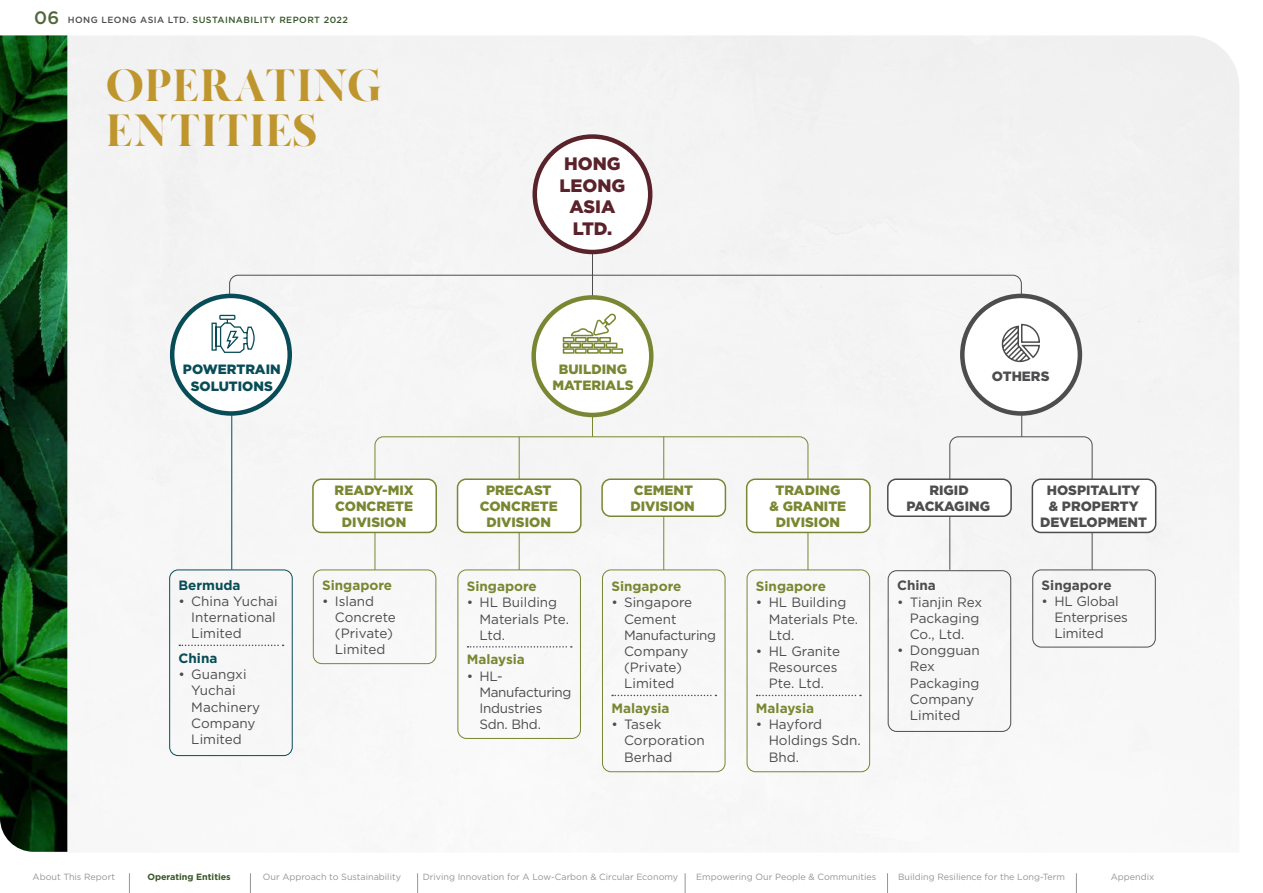
<style>
.page{position:relative;width:1263px;height:893px;background:#fff}
.page>*{position:absolute;margin:0;border:0;box-sizing:border-box;transform-origin:0 0}
.t1{font:900 45px/45px "MADE Canvas";letter-spacing:.02em;color:#bf962d}
.t2{font:900 18px/21.6px "Gotham";color:#5a222a;text-align:center}
.t3{font:13.5px/16.2px "Gotham";color:#4d4d4f}
.t4{font:900 13.5px/16.2px "Gotham";color:#788731;text-align:center}
.t5{font:700 13.5px "Gotham";color:#788731}
.t6{font:900 13.5px/16.2px "Gotham";color:#4d4d4f;text-align:center}
.t7{font:13.5px/16.2px "Gotham";letter-spacing:-.025em;color:#4d4d4f}
.t8{font:900 13.5px/16.2px "Gotham";color:#074c56;text-align:center}
.t9{font:700 13.5px "Gotham";color:#4d4d4f}
.t10{font:700 13.5px "Gotham";color:#074c56}
.t11{font:9px "Gotham";color:#939598}
.t12{font:500 9px "Gotham";letter-spacing:.05em;color:#385728}
.t13{font:700 9px "Gotham";color:#385728}
.s1{font-size:18px;color:#50673a}
.s2{color:#4d4d4f}
</style>
<div class="page">
<div style="left:67px;top:35px;width:1172px;height:817px;background:#f5f5f5"></div>
<img style="left:0;top:35px;width:67px;height:817px">
<svg style="left:229px;top:274px;width:793px;height:27px"></svg>
<hr style="left:592px;top:248px;width:1px;height:59px;background:#4d4d4f">
<hr style="left:231px;top:352px;width:1px;height:218px;background:#074c56">
<svg style="left:179px;top:645px;width:105px;height:1px"></svg>
<div style="left:169px;top:570px;width:124px;height:186px;border:1px solid #074c56;border-radius:9px"></div>
<hr style="left:592px;top:399px;width:1px;height:38px;background:#788731">
<div style="left:313px;top:570px;width:123px;height:94px;border:1px solid #788731;border-radius:9px"></div>
<svg style="left:467px;top:646px;width:105px;height:2px"></svg>
<div style="left:457px;top:570px;width:124px;height:169px;border:1px solid #788731;border-radius:9px"></div>
<svg style="left:612px;top:695px;width:104px;height:1px"></svg>
<div style="left:602px;top:570px;width:123px;height:202px;border:1px solid #788731;border-radius:9px"></div>
<svg style="left:757px;top:695px;width:104px;height:1px"></svg>
<div style="left:747px;top:570px;width:123px;height:202px;border:1px solid #788731;border-radius:9px"></div>
<div style="left:374px;top:436px;width:435px;height:135px;background:#f6f6f6"></div>
<hr style="left:1021px;top:399px;width:1px;height:38px;background:#4d4d4f">
<div style="left:949px;top:436px;width:144px;height:134px;background:#f4f4f4"></div>
<div style="left:1032px;top:570px;width:124px;height:77px;border:1px solid #4d4d4f;border-radius:9px"></div>
<div style="left:1032px;top:479px;width:124px;height:53px;background:#fff;border-radius:9px"></div>
<div style="left:1031px;top:478px;width:125px;height:55px;border:2px solid #4d4d4f;border-radius:9px"></div>
<div style="left:888px;top:479px;width:123px;height:37px;background:#fff;border-radius:9px"></div>
<div style="left:887px;top:478px;width:125px;height:39px;border:2px solid #4d4d4f;border-radius:9px"></div>
<div style="left:313px;top:479px;width:123px;height:53px;background:#fff;border-radius:9px"></div>
<div style="left:312px;top:478px;width:125px;height:55px;border:2px solid #788731;border-radius:9px"></div>
<div style="left:457px;top:479px;width:124px;height:53px;background:#fff;border-radius:9px"></div>
<div style="left:457px;top:478px;width:125px;height:55px;border:2px solid #788731;border-radius:9px"></div>
<div style="left:602px;top:479px;width:123px;height:37px;background:#fff;border-radius:9px"></div>
<div style="left:601px;top:478px;width:125px;height:39px;border:2px solid #788731;border-radius:9px"></div>
<div style="left:747px;top:479px;width:123px;height:53px;background:#fff;border-radius:9px"></div>
<div style="left:746px;top:478px;width:125px;height:55px;border:2px solid #788731;border-radius:9px"></div>
<div style="left:172px;top:296px;width:118px;height:117px;background:#fff;border-radius:50%"></div>
<div style="left:170px;top:294px;width:122px;height:122px;border:4px solid #074c56;border-radius:50%"></div>
<svg style="left:211px;top:314px;width:44px;height:39px"></svg>
<div style="left:534px;top:297px;width:117px;height:118px;background:#fff;border-radius:50%"></div>
<div style="left:531px;top:295px;width:122px;height:122px;border:4px solid #788731;border-radius:50%"></div>
<div style="left:599px;top:337px;width:12px;height:5px;border:2px solid #788731"></div>
<div style="left:611px;top:348px;width:12px;height:6px;border:2px solid #788731"></div>
<div style="left:587px;top:337px;width:12px;height:5px;border:2px solid #788731"></div>
<div style="left:575px;top:337px;width:12px;height:5px;border:2px solid #788731"></div>
<div style="left:563px;top:337px;width:12px;height:5px;border:2px solid #788731"></div>
<div style="left:599px;top:348px;width:12px;height:6px;border:2px solid #788731"></div>
<div style="left:587px;top:348px;width:12px;height:6px;border:2px solid #788731"></div>
<div style="left:575px;top:348px;width:12px;height:6px;border:2px solid #788731"></div>
<div style="left:563px;top:348px;width:12px;height:6px;border:2px solid #788731"></div>
<div style="left:606px;top:343px;width:11px;height:5px;border:2px solid #788731"></div>
<div style="left:593px;top:343px;width:12px;height:5px;border:2px solid #788731"></div>
<div style="left:581px;top:343px;width:12px;height:5px;border:2px solid #788731"></div>
<div style="left:569px;top:343px;width:12px;height:5px;border:2px solid #788731"></div>
<svg style="left:563px;top:343px;width:6px;height:5px"></svg>
<svg style="left:570px;top:313px;width:46px;height:24px"></svg>
<div style="left:962px;top:296px;width:118px;height:117px;background:#fff;border-radius:50%"></div>
<div style="left:960px;top:294px;width:122px;height:122px;border:4px solid #4d4d4f;border-radius:50%"></div>
<svg style="left:1001px;top:323px;width:39px;height:40px"></svg>
<div style="left:888px;top:570px;width:123px;height:162px;border:1px solid #4d4d4f;border-radius:9px"></div>
<div style="left:535px;top:137px;width:115px;height:115px;background:#fff;border-radius:50%"></div>
<div style="left:532px;top:134px;width:120px;height:120px;border:4px solid #5a222a;border-radius:50%"></div>
<svg style="left:129px;top:873px;width:1px;height:20px"></svg>
<svg style="left:250px;top:873px;width:1px;height:20px"></svg>
<svg style="left:417px;top:873px;width:1px;height:20px"></svg>
<svg style="left:685px;top:873px;width:1px;height:20px"></svg>
<svg style="left:887px;top:873px;width:1px;height:20px"></svg>
<svg style="left:1076px;top:873px;width:1px;height:20px"></svg>
<p class="t12" style="left:34px;top:14px;width:316px"><span class="s1">06</span> <span class="s2">HONG LEONG ASIA LTD.</span> SUSTAINABILITY REPORT 2022</p>
<h1 class="t1" style="left:106px;top:67px;width:277px">OPERATING<br>ENTITIES</h1>
<h2 class="t2" style="left:559px;top:153px;width:67px">HONG<br>LEONG<br>ASIA<br>LTD.</h2>
<p class="t8" style="left:183px;top:361px;width:99px">POWERTRAIN<br>SOLUTIONS</p>
<p class="t4" style="left:552px;top:361px;width:83px">BUILDING<br>MATERIALS</p>
<p class="t6" style="left:992px;top:368px;width:59px">OTHERS</p>
<p class="t10" style="left:179px;top:576px;width:64px">Bermuda</p>
<p class="t3" style="left:191px;top:593px;width:88px;text-indent:-13px">• China Yuchai<br>International<br>Limited</p>
<p class="t10" style="left:179px;top:649px;width:40px">China</p>
<p class="t3" style="left:191px;top:666px;width:70px;text-indent:-13px">• Guangxi<br>Yuchai<br>Machinery<br>Company<br>Limited</p>
<p class="t4" style="left:335px;top:482px;width:81px">READY-MIX<br>CONCRETE<br>DIVISION</p>
<p class="t4" style="left:480px;top:482px;width:79px">PRECAST<br>CONCRETE<br>DIVISION</p>
<p class="t4" style="left:630px;top:482px;width:66px;text-align:left">CEMENT<br>DIVISION</p>
<p class="t4" style="left:769px;top:482px;width:78px">TRADING &amp; GRANITE<br>DIVISION</p>
<p class="t5" style="left:322px;top:576px;width:72px">Singapore</p>
<p class="t3" style="left:335px;top:593px;width:62px;text-indent:-13px">• Island<br>Concrete (Private)<br>Limited</p>
<p class="t5" style="left:467px;top:577px;width:72px">Singapore</p>
<p class="t3" style="left:479px;top:594px;width:91px;text-indent:-13px">• HL Building<br>Materials Pte.<br>Ltd.</p>
<p class="t5" style="left:467px;top:651px;width:60px">Malaysia</p>
<p class="t7" style="left:479px;top:667px;width:93px;text-indent:-13px">• HL-<br>Manufacturing<br>Industries<br>Sdn. Bhd.</p>
<p class="t5" style="left:611px;top:577px;width:72px">Singapore</p>
<p class="t3" style="left:624px;top:594px;width:93px;text-indent:-13px">• Singapore<br>Cement<br>Manufacturing<br>Company (Private)<br>Limited</p>
<p class="t5" style="left:611px;top:699px;width:60px">Malaysia</p>
<p class="t3" style="left:624px;top:716px;width:82px;text-indent:-13px">• Tasek<br>Corporation<br>Berhad</p>
<p class="t5" style="left:756px;top:577px;width:72px">Singapore</p>
<p class="t3" style="left:769px;top:594px;width:91px;text-indent:-13px">• HL Building<br>Materials Pte.<br>Ltd.</p>
<p class="t3" style="left:769px;top:643px;width:73px;text-indent:-13px">• HL Granite<br>Resources<br>Pte. Ltd.</p>
<p class="t5" style="left:756px;top:699px;width:60px">Malaysia</p>
<p class="t3" style="left:769px;top:716px;width:94px;text-indent:-13px">• Hayford<br>Holdings Sdn.<br>Bhd.</p>
<p class="t6" style="left:906px;top:482px;width:85px">RIGID<br>PACKAGING</p>
<p class="t9" style="left:897px;top:577px;width:40px">China</p>
<p class="t3" style="left:910px;top:593px;width:74px;text-indent:-13px">• Tianjin Rex<br>Packaging<br>Co., Ltd.</p>
<p class="t3" style="left:910px;top:642px;width:71px;text-indent:-13px">• Dongguan<br>Rex<br>Packaging<br>Company<br>Limited</p>
<p class="t6" style="left:1040px;top:482px;width:108px">HOSPITALITY<br>&amp; PROPERTY<br>DEVELOPMENT</p>
<p class="t9" style="left:1042px;top:576px;width:72px">Singapore</p>
<p class="t3" style="left:1054px;top:593px;width:75px;text-indent:-13px">• HL Global<br>Enterprises<br>Limited</p>
<p class="t11" style="left:33px;top:871px;width:84px">About This Report</p>
<p class="t13" style="left:147px;top:871px;width:85px">Operating Entities</p>
<p class="t11" style="left:263px;top:871px;width:140px">Our Approach to Sustainability</p>
<p class="t11" style="left:423px;top:871px;width:257px">Driving Innovation for A Low-Carbon &amp; Circular Economy</p>
<p class="t11" style="left:696px;top:871px;width:181px">Empowering Our People &amp; Communities</p>
<p class="t11" style="left:898px;top:871px;width:169px">Building Resilience for the Long-Term</p>
<p class="t11" style="left:1111px;top:871px;width:45px">Appendix</p>
</div>
